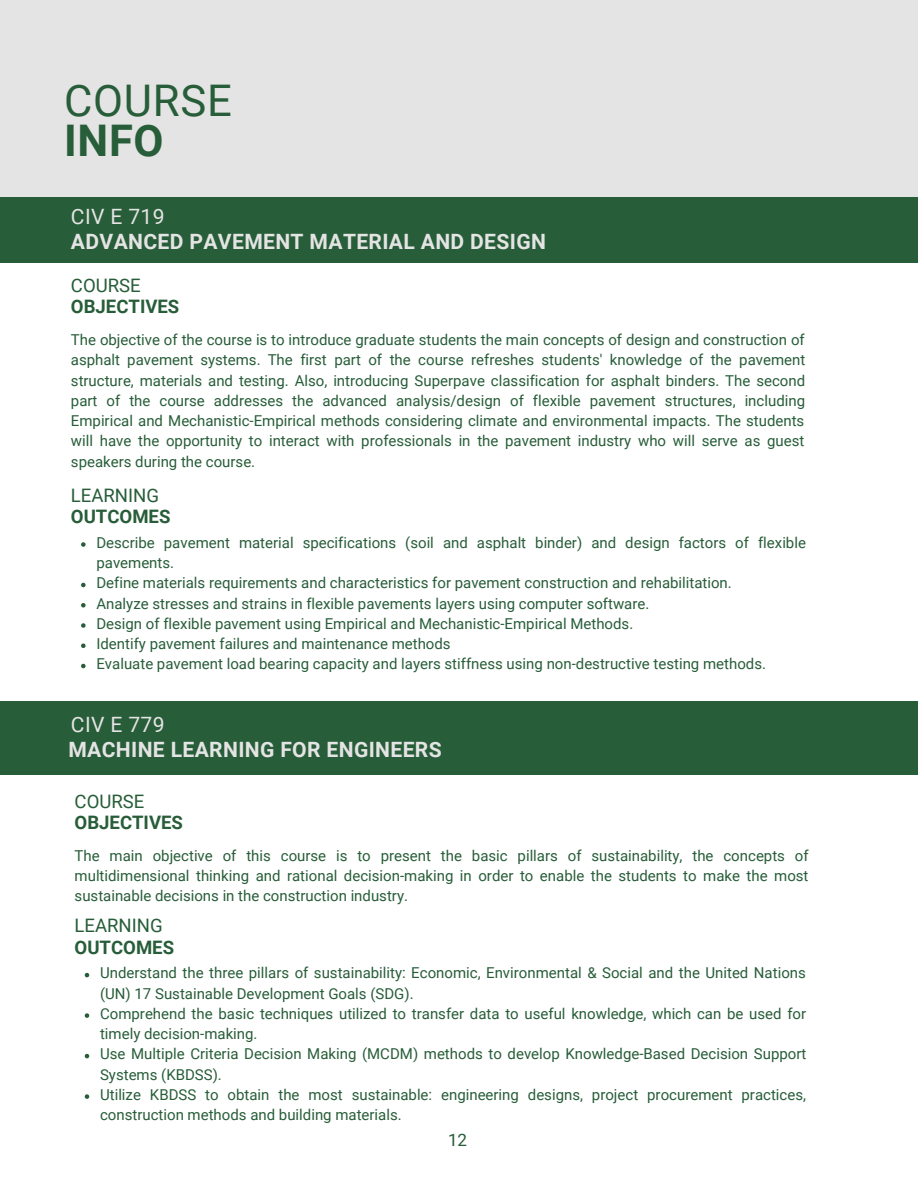
<style>
.page{position:relative;width:918px;height:1188px;background:#fff}
.page>*{position:absolute;margin:0;border:0;box-sizing:border-box;transform-origin:0 0}
.t1{font:43.65px "Roboto";letter-spacing:.015em;color:#275d38}
.t2{font:700 43.65px "Roboto";color:#275d38}
.t3{font:700 21.15px "Roboto";letter-spacing:.015em;color:#e4e4e4}
.t4{font:21.15px "Roboto";letter-spacing:.015em;color:#e4e4e4}
.t5{font:700 18.6px "Roboto";color:#275d38}
.t6{font:18.6px "Roboto";color:#275d38}
.t7{font:17.1px "Roboto";color:#275d38}
.t8{font:15px/20.2px "Roboto";color:#275d38}
</style>
<div class="page">
<div style="left:0;top:0;width:918px;height:197px;background:#e4e4e4"></div>
<svg style="left:81px;top:542px;width:5px;height:5px"></svg>
<svg style="left:81px;top:583px;width:5px;height:4px"></svg>
<svg style="left:81px;top:603px;width:5px;height:5px"></svg>
<svg style="left:81px;top:623px;width:5px;height:5px"></svg>
<svg style="left:81px;top:644px;width:5px;height:4px"></svg>
<svg style="left:81px;top:664px;width:5px;height:4px"></svg>
<div style="left:0;top:197px;width:918px;height:66px;background:#275d38"></div>
<div style="left:0;top:702px;width:918px;height:73px;background:#275d38"></div>
<svg style="left:85px;top:973px;width:4px;height:4px"></svg>
<svg style="left:85px;top:1013px;width:4px;height:5px"></svg>
<svg style="left:85px;top:1054px;width:4px;height:4px"></svg>
<svg style="left:85px;top:1094px;width:4px;height:5px"></svg>
<p class="t1" style="left:64px;top:75px;width:169px">COURSE</p>
<p class="t2" style="left:64px;top:115px;width:101px">INFO</p>
<p class="t4" style="left:71px;top:204px;width:95px">CIV E 719</p>
<p class="t3" style="left:71px;top:229px;width:477px">ADVANCED PAVEMENT MATERIAL AND DESIGN</p>
<p class="t6" style="left:71px;top:275px;width:71px">COURSE</p>
<p class="t5" style="left:71px;top:296px;width:110px">OBJECTIVES</p>
<p class="t8" style="left:71px;top:330px;width:736px;text-align:justify">The objective of the course is to introduce graduate students the main concepts of design and construction of asphalt pavement systems. The first part of the course refreshes students' knowledge of the pavement structure, materials and testing. Also, introducing Superpave classification for asphalt binders. The second part of the course addresses the advanced analysis/design of flexible pavement structures, including Empirical and Mechanistic-Empirical methods considering climate and environmental impacts. The students will have the opportunity to interact with professionals in the pavement industry who will serve as guest speakers during the course.</p>
<p class="t6" style="left:71px;top:485px;width:90px">LEARNING</p>
<p class="t5" style="left:71px;top:506px;width:101px">OUTCOMES</p>
<p class="t8" style="left:96px;top:533px;width:711px">Describe pavement material specifications (soil and asphalt binder) and design factors of flexible pavements.</p>
<p class="t8" style="left:96px;top:573px;width:637px">Define materials requirements and characteristics for pavement construction and rehabilitation.</p>
<p class="t8" style="left:96px;top:593px;width:555px">Analyze stresses and strains in flexible pavements layers using computer software.</p>
<p class="t8" style="left:96px;top:614px;width:538px">Design of flexible pavement using Empirical and Mechanistic-Empirical Methods.</p>
<p class="t8" style="left:96px;top:634px;width:356px">Identify pavement failures and maintenance methods</p>
<p class="t8" style="left:96px;top:654px;width:671px">Evaluate pavement load bearing capacity and layers stiffness using non-destructive testing methods.</p>
<p class="t4" style="left:71px;top:713px;width:95px">CIV E 779</p>
<p class="t3" style="left:68px;top:737px;width:375px">MACHINE LEARNING FOR ENGINEERS</p>
<p class="t6" style="left:75px;top:790px;width:71px">COURSE</p>
<p class="t5" style="left:75px;top:812px;width:110px">OBJECTIVES</p>
<p class="t8" style="left:75px;top:845px;width:736px;text-align:justify">The main objective of this course is to present the basic pillars of sustainability, the concepts of multidimensional thinking and rational decision-making in order to enable the students to make the most sustainable decisions in the construction industry.</p>
<p class="t6" style="left:75px;top:915px;width:90px">LEARNING</p>
<p class="t5" style="left:75px;top:936px;width:101px">OUTCOMES</p>
<p class="t8" style="left:100px;top:963px;width:707px">Understand the three pillars of sustainability: Economic, Environmental &amp; Social and the United Nations (UN) 17 Sustainable Development Goals (SDG).</p>
<p class="t8" style="left:100px;top:1004px;width:708px">Comprehend the basic techniques utilized to transfer data to useful knowledge, which can be used for timely decision-making.</p>
<p class="t8" style="left:100px;top:1044px;width:708px">Use Multiple Criteria Decision Making (MCDM) methods to develop Knowledge-Based Decision Support<br>Systems (KBDSS).</p>
<p class="t8" style="left:100px;top:1085px;width:707px">Utilize KBDSS to obtain the most sustainable: engineering designs, project procurement practices, construction methods and building materials.</p>
<p class="t7" style="left:448px;top:1130px;width:21px">12</p>
</div>
